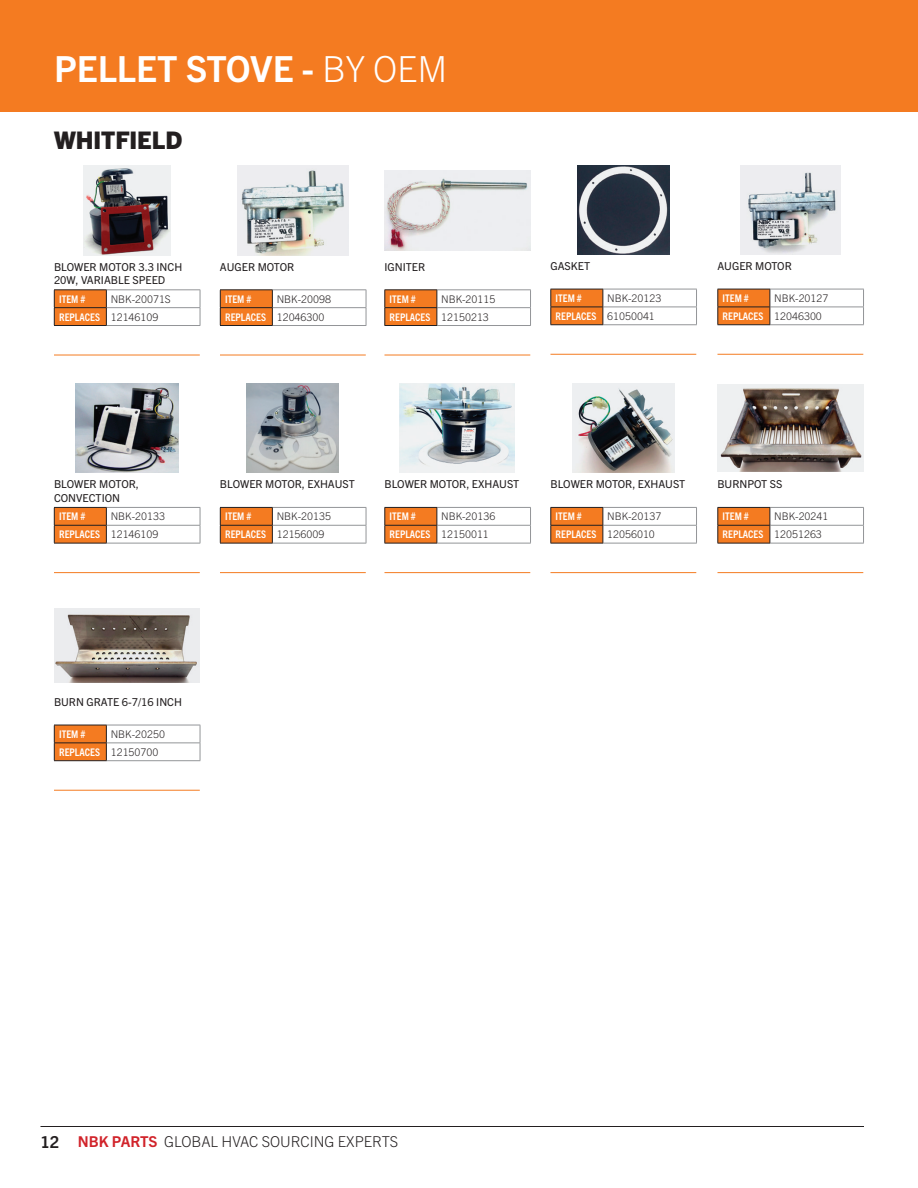
<style>
.page{position:relative;width:918px;height:1188px;background:#fff}
.page>*{position:absolute;margin:0;border:0;box-sizing:border-box;transform-origin:0 0}
.t1{font:700 36px "Trade Gothic Next LT Pro";color:#fff}
.t2{font:800 24.3px "Trade Gothic Next LT Pro";color:#231f20}
.t3{font:300 15px "Trade Gothic Next LT Pro";color:#231f20}
.t4{font:10.95px/13px "Trade Gothic Next LT Pro";color:#231f20}
.t5{font:300 10.5px/17.9px "Trade Gothic Next LT Pro";color:#231f20}
.t6{font:700 condensed 10.5px "Trade Gothic Next LT Pro";color:#fff}
.s1{font-weight:300}
.s2{font-weight:700;font-stretch:condensed;color:#fff}
.s3{font-weight:700;font-size:16.5px}
.s4{font-weight:700;color:#d1232a}
</style>
<div class="page">
<hr style="left:40px;top:1126px;width:824px;height:1px;background:#231f20">
<div style="left:0;top:0;width:918px;height:111px;background:#f47b21"></div>
<hr style="left:107px;top:307px;width:93px;height:1px;background:#939598">
<hr style="left:107px;top:290px;width:93px;height:1px;background:#939598">
<svg style="left:200px;top:290px;width:1px;height:35px"></svg>
<hr style="left:107px;top:325px;width:93px;height:1px;background:#939598">
<svg style="left:54px;top:290px;width:53px;height:35px;background:#e57421"></svg>
<hr style="left:54px;top:325px;width:53px;height:1px;background:#231f20">
<img style="left:83px;top:166px;width:87px;height:89px">
<hr style="left:54px;top:355px;width:146px;height:1px;background:#f47b21">
<hr style="left:273px;top:307px;width:93px;height:1px;background:#939598">
<hr style="left:273px;top:290px;width:93px;height:1px;background:#939598">
<svg style="left:366px;top:290px;width:1px;height:35px"></svg>
<hr style="left:273px;top:325px;width:93px;height:1px;background:#939598">
<svg style="left:220px;top:290px;width:53px;height:35px;background:#e57421"></svg>
<hr style="left:220px;top:325px;width:53px;height:1px;background:#231f20">
<img style="left:237px;top:166px;width:112px;height:89px">
<hr style="left:220px;top:355px;width:146px;height:1px;background:#f47b21">
<hr style="left:437px;top:307px;width:94px;height:1px;background:#939598">
<hr style="left:437px;top:290px;width:94px;height:1px;background:#939598">
<svg style="left:530px;top:290px;width:1px;height:35px"></svg>
<hr style="left:437px;top:325px;width:94px;height:1px;background:#939598">
<svg style="left:384px;top:290px;width:54px;height:36px;background:#e47624"></svg>
<hr style="left:384px;top:325px;width:53px;height:1px;background:#231f20">
<img style="left:384px;top:171px;width:146px;height:79px">
<hr style="left:384px;top:355px;width:146px;height:1px;background:#f47b21">
<hr style="left:603px;top:307px;width:94px;height:1px;background:#939598">
<hr style="left:603px;top:289px;width:94px;height:1px;background:#939598">
<svg style="left:696px;top:289px;width:1px;height:35px"></svg>
<hr style="left:603px;top:324px;width:94px;height:1px;background:#939598">
<svg style="left:550px;top:289px;width:54px;height:35px;background:#e37524"></svg>
<hr style="left:550px;top:324px;width:53px;height:1px;background:#231f20">
<img style="left:578px;top:165px;width:91px;height:89px">
<hr style="left:550px;top:354px;width:146px;height:1px;background:#f47b21">
<hr style="left:770px;top:307px;width:94px;height:1px;background:#939598">
<hr style="left:770px;top:289px;width:94px;height:1px;background:#939598">
<svg style="left:863px;top:289px;width:1px;height:35px"></svg>
<hr style="left:770px;top:324px;width:94px;height:1px;background:#939598">
<svg style="left:717px;top:289px;width:54px;height:35px;background:#e37524"></svg>
<hr style="left:717px;top:324px;width:53px;height:1px;background:#231f20">
<img style="left:740px;top:165px;width:101px;height:89px">
<hr style="left:717px;top:354px;width:146px;height:1px;background:#f47b21">
<hr style="left:107px;top:525px;width:93px;height:1px;background:#939598">
<hr style="left:107px;top:507px;width:93px;height:1px;background:#939598">
<svg style="left:200px;top:508px;width:1px;height:35px"></svg>
<hr style="left:107px;top:543px;width:93px;height:1px;background:#939598">
<svg style="left:54px;top:507px;width:53px;height:36px;background:#df7221"></svg>
<hr style="left:54px;top:543px;width:53px;height:1px;background:#231f20">
<img style="left:75px;top:383px;width:104px;height:90px">
<hr style="left:54px;top:572px;width:146px;height:1px;background:#f47b21">
<hr style="left:273px;top:525px;width:93px;height:1px;background:#939598">
<hr style="left:273px;top:507px;width:93px;height:1px;background:#939598">
<svg style="left:366px;top:508px;width:1px;height:35px"></svg>
<hr style="left:273px;top:543px;width:93px;height:1px;background:#939598">
<svg style="left:220px;top:507px;width:53px;height:36px;background:#df7221"></svg>
<hr style="left:220px;top:543px;width:53px;height:1px;background:#231f20">
<img style="left:247px;top:383px;width:92px;height:90px">
<hr style="left:220px;top:572px;width:146px;height:1px;background:#f47b21">
<hr style="left:437px;top:525px;width:94px;height:1px;background:#939598">
<hr style="left:437px;top:507px;width:94px;height:1px;background:#939598">
<svg style="left:530px;top:508px;width:1px;height:35px"></svg>
<hr style="left:437px;top:543px;width:94px;height:1px;background:#939598">
<svg style="left:384px;top:507px;width:54px;height:36px;background:#df7424"></svg>
<hr style="left:384px;top:543px;width:53px;height:1px;background:#231f20">
<img style="left:400px;top:383px;width:115px;height:90px">
<hr style="left:384px;top:572px;width:146px;height:1px;background:#f47b21">
<hr style="left:603px;top:525px;width:94px;height:1px;background:#939598">
<hr style="left:603px;top:507px;width:94px;height:1px;background:#939598">
<svg style="left:696px;top:508px;width:1px;height:35px"></svg>
<hr style="left:603px;top:543px;width:94px;height:1px;background:#939598">
<svg style="left:550px;top:507px;width:54px;height:36px;background:#df7424"></svg>
<hr style="left:550px;top:543px;width:53px;height:1px;background:#231f20">
<img style="left:573px;top:383px;width:101px;height:90px">
<hr style="left:550px;top:572px;width:146px;height:1px;background:#f47b21">
<hr style="left:770px;top:525px;width:94px;height:1px;background:#939598">
<hr style="left:770px;top:507px;width:94px;height:1px;background:#939598">
<svg style="left:863px;top:508px;width:1px;height:35px"></svg>
<hr style="left:770px;top:543px;width:94px;height:1px;background:#939598">
<svg style="left:717px;top:507px;width:54px;height:36px;background:#df7424"></svg>
<hr style="left:717px;top:543px;width:53px;height:1px;background:#231f20">
<img style="left:717px;top:385px;width:146px;height:86px">
<hr style="left:717px;top:572px;width:146px;height:1px;background:#f47b21">
<hr style="left:107px;top:743px;width:93px;height:1px;background:#939598">
<hr style="left:107px;top:725px;width:93px;height:1px;background:#939598">
<svg style="left:200px;top:725px;width:1px;height:35px"></svg>
<hr style="left:107px;top:760px;width:93px;height:1px;background:#939598">
<svg style="left:54px;top:725px;width:53px;height:35px;background:#e47421"></svg>
<hr style="left:54px;top:760px;width:53px;height:1px;background:#231f20">
<img style="left:54px;top:609px;width:146px;height:74px">
<hr style="left:54px;top:790px;width:146px;height:1px;background:#f47b21">
<h1 class="t1" style="left:54px;top:44px;width:395px">PELLET STOVE - <span class="s1">BY OEM</span></h1>
<h2 class="t2" style="left:54px;top:124px;width:130px">WHITFIELD</h2>
<p class="t4" style="left:54px;top:260px;width:130px">BLOWER MOTOR 3.3 INCH<br>20W, VARIABLE SPEED</p>
<p class="t6" style="left:59px;top:292px;width:28px">ITEM #</p>
<p class="t5" style="left:59px;top:289px;width:113px;text-indent:52px">NBK-20071S<br><span class="s2">REPLACES</span> 12146109</p>
<p class="t4" style="left:220px;top:260px;width:76px">AUGER MOTOR</p>
<p class="t6" style="left:225px;top:292px;width:28px">ITEM #</p>
<p class="t5" style="left:225px;top:289px;width:107px;text-indent:52px">NBK-20098<br><span class="s2">REPLACES</span> 12046300</p>
<p class="t4" style="left:384px;top:260px;width:42px">IGNITER</p>
<p class="t6" style="left:390px;top:292px;width:28px">ITEM #</p>
<p class="t5" style="left:390px;top:289px;width:107px;text-indent:52px">NBK-20115<br><span class="s2">REPLACES</span> 12150213</p>
<p class="t4" style="left:550px;top:259px;width:41px">GASKET</p>
<p class="t6" style="left:556px;top:291px;width:28px">ITEM #</p>
<p class="t5" style="left:556px;top:289px;width:107px;text-indent:52px">NBK-20123<br><span class="s2">REPLACES</span> 61050041</p>
<p class="t4" style="left:717px;top:259px;width:76px">AUGER MOTOR</p>
<p class="t6" style="left:723px;top:291px;width:28px">ITEM #</p>
<p class="t5" style="left:723px;top:289px;width:107px;text-indent:52px">NBK-20127<br><span class="s2">REPLACES</span> 12046300</p>
<p class="t4" style="left:54px;top:477px;width:86px">BLOWER MOTOR,<br>CONVECTION</p>
<p class="t6" style="left:59px;top:509px;width:28px">ITEM #</p>
<p class="t5" style="left:59px;top:507px;width:107px;text-indent:52px">NBK-20133<br><span class="s2">REPLACES</span> 12146109</p>
<p class="t4" style="left:220px;top:477px;width:136px">BLOWER MOTOR, EXHAUST</p>
<p class="t6" style="left:225px;top:509px;width:28px">ITEM #</p>
<p class="t5" style="left:225px;top:507px;width:107px;text-indent:52px">NBK-20135<br><span class="s2">REPLACES</span> 12156009</p>
<p class="t4" style="left:384px;top:477px;width:136px">BLOWER MOTOR, EXHAUST</p>
<p class="t6" style="left:390px;top:509px;width:28px">ITEM #</p>
<p class="t5" style="left:390px;top:507px;width:107px;text-indent:52px">NBK-20136<br><span class="s2">REPLACES</span> 12150011</p>
<p class="t4" style="left:550px;top:477px;width:136px">BLOWER MOTOR, EXHAUST</p>
<p class="t6" style="left:556px;top:509px;width:28px">ITEM #</p>
<p class="t5" style="left:556px;top:507px;width:107px;text-indent:52px">NBK-20137<br><span class="s2">REPLACES</span> 12056010</p>
<p class="t4" style="left:717px;top:477px;width:66px">BURNPOT SS</p>
<p class="t6" style="left:723px;top:509px;width:28px">ITEM #</p>
<p class="t5" style="left:723px;top:507px;width:107px;text-indent:52px">NBK-20241<br><span class="s2">REPLACES</span> 12051263</p>
<p class="t4" style="left:54px;top:695px;width:130px">BURN GRATE 6-7/16 INCH</p>
<p class="t6" style="left:59px;top:727px;width:28px">ITEM #</p>
<p class="t5" style="left:59px;top:725px;width:107px;text-indent:52px">NBK-20250<br><span class="s2">REPLACES</span> 12150700</p>
<h3 class="t3" style="left:40px;top:1131px;width:359px"><span class="s3">12</span> <span class="s4">NBK PARTS</span> GLOBAL HVAC SOURCING EXPERTS</h3>
</div>
